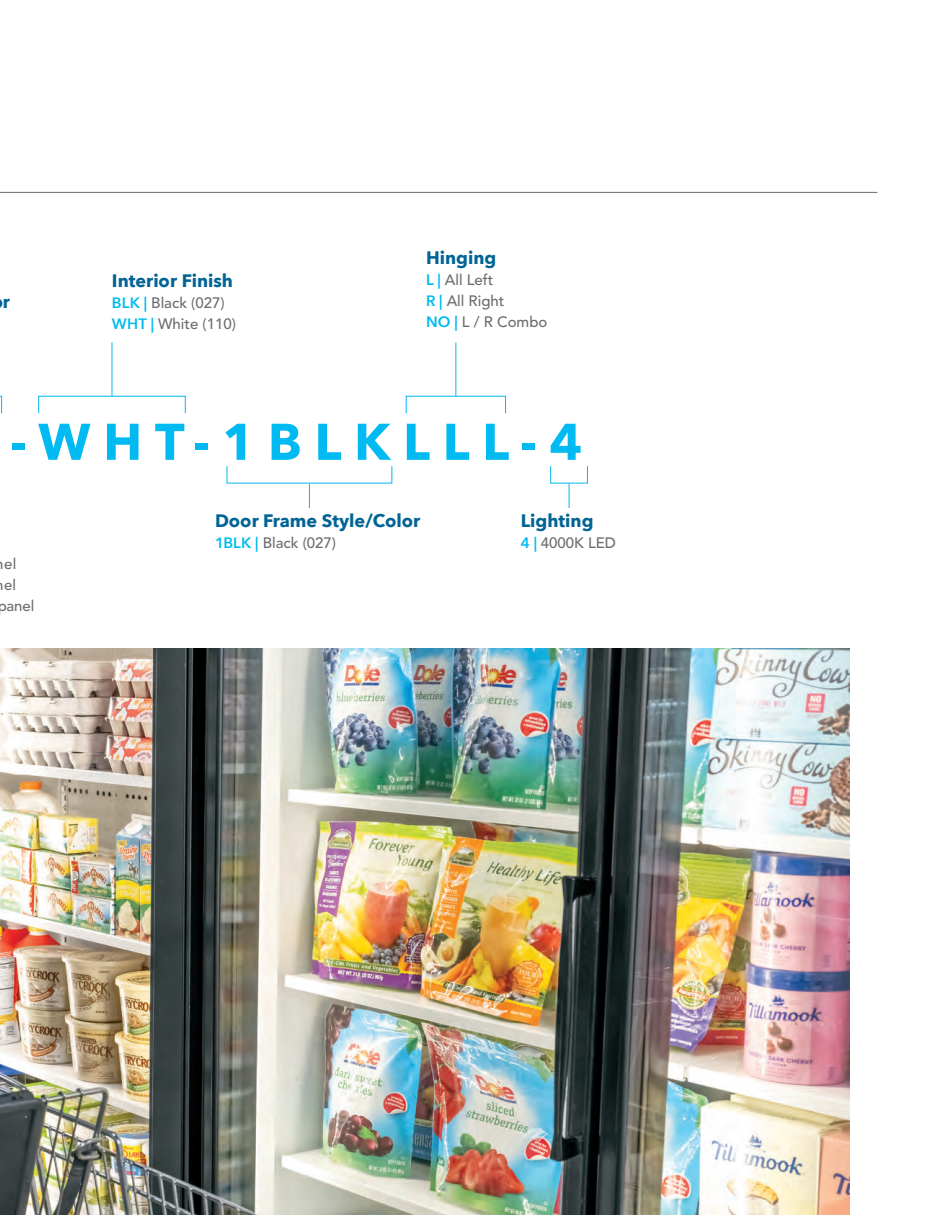
<style>
.page{position:relative;width:945px;height:1215px;background:#fff}
.page>*{position:absolute;margin:0;border:0;box-sizing:border-box;transform-origin:0 0}
.t1{font:700 51px "Avenir Next";letter-spacing:.25em;color:#00baf1}
.t2{font:700 18px "Avenir Next";color:#016495}
.t3{font:500 15px/21px "Avenir LT Std";color:#6c6d70}
.s1{font-family:"Avenir Next";font-weight:600;color:#00baf1}
</style>
<div class="page">
<img style="left:0;top:649px;width:850px;height:565px">
<hr style="left:0;top:192px;width:878px;height:1px;background:#6c6d70">
<svg style="left:0;top:396px;width:2px;height:18px"></svg>
<hr style="left:112px;top:342px;width:1px;height:54px;background:#00baf1">
<svg style="left:309px;top:484px;width:1px;height:24px"></svg>
<svg style="left:569px;top:484px;width:1px;height:24px"></svg>
<div style="left:550px;top:466px;width:38px;height:18px;border:1px solid #00baf1"></div>
<hr style="left:455px;top:342px;width:1px;height:54px;background:#00baf1">
<p class="t2" style="left:3px;top:286px;width:9px">r</p>
<p class="t2" style="left:112px;top:265px;width:123px">Interior Finish</p>
<p class="t3" style="left:112px;top:292px;width:126px"><span class="s1">BLK |</span> Black (027)<br><span class="s1">WHT |</span> White (110)</p>
<p class="t2" style="left:426px;top:242px;width:72px">Hinging</p>
<p class="t3" style="left:426px;top:269px;width:123px"><span class="s1">L |</span> All Left<br><span class="s1">R |</span> All Right<br><span class="s1">NO |</span> L / R Combo</p>
<h1 class="t1" style="left:10px;top:398px;width:573px">-WHT-1BLKLLL-4</h1>
<p class="t3" style="left:-4px;top:554px;width:40px">nel nel panel</p>
<p class="t2" style="left:215px;top:506px;width:207px">Door Frame Style/Color</p>
<p class="t3" style="left:215px;top:533px;width:123px"><span class="s1">1BLK |</span> Black (027)</p>
<p class="t2" style="left:521px;top:506px;width:74px">Lighting</p>
<p class="t3" style="left:521px;top:533px;width:97px"><span class="s1">4 |</span> 4000K LED</p>
</div>
